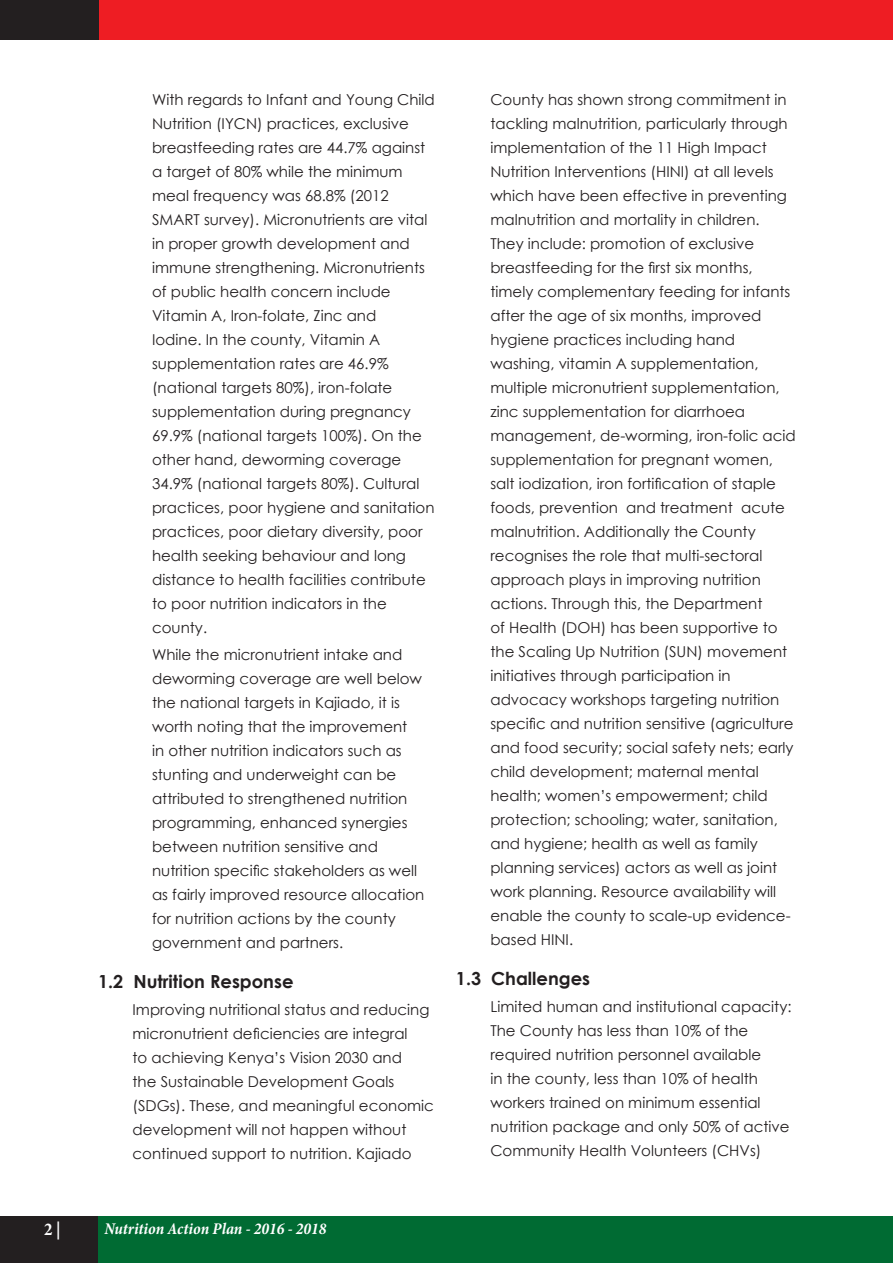
<style>
.page{position:relative;width:893px;height:1263px;background:#fff}
.page>*{position:absolute;margin:0;border:0;box-sizing:border-box;transform-origin:0 0}
.t1{font:700 18px "Century Gothic";color:#231f20}
.t2{font:700 condensed 18px "Minion Pro";color:#fff}
.t3{font:italic 700 condensed 16.5px "Minion Pro";color:#fff}
.t4{font:15px/24px "Century Gothic";color:#231f20}
</style>
<div class="page">
<div style="left:98px;top:0;width:795px;height:39px;background:#ee1d23"></div>
<div style="left:0;top:0;width:98px;height:39px;background:#231f20"></div>
<div style="left:0;top:1216px;width:98px;height:47px;background:#231f20"></div>
<div style="left:98px;top:1216px;width:795px;height:47px;background:#006b33"></div>
<p class="t4" style="left:152px;top:87px;width:284px">With regards to Infant and Young Child Nutrition (IYCN) practices, exclusive breastfeeding rates are 44.7% against a target of 80% while the minimum meal frequency was 68.8% (2012<br>SMART survey). Micronutrients are vital in proper growth development and immune strengthening. Micronutrients of public health concern include Vitamin A, Iron-folate, Zinc and<br>Iodine. In the county, Vitamin A supplementation rates are 46.9% (national targets 80%), iron-folate supplementation during pregnancy 69.9% (national targets 100%). On the other hand, deworming coverage 34.9% (national targets 80%). Cultural practices, poor hygiene and sanitation practices, poor dietary diversity, poor health seeking behaviour and long distance to health facilities contribute to poor nutrition indicators in the county.</p>
<p class="t4" style="left:152px;top:642px;width:274px">While the micronutrient intake and deworming coverage are well below the national targets in Kajiado, it is worth noting that the improvement<br>in other nutrition indicators such as stunting and underweight can be attributed to strengthened nutrition programming, enhanced synergies between nutrition sensitive and nutrition specific stakeholders as well as fairly improved resource allocation for nutrition actions by the county government and partners.</p>
<p class="t1" style="left:98px;top:968px;width:197px">1.2 Nutrition Response</p>
<p class="t4" style="left:133px;top:998px;width:303px">Improving nutritional status and reducing micronutrient deficiencies are integral<br>to achieving Kenya’s Vision 2030 and<br>the Sustainable Development Goals (SDGs). These, and meaningful economic development will not happen without continued support to nutrition. Kajiado</p>
<p class="t2" style="left:44px;top:1217px;width:18px">2 |</p>
<p class="t3" style="left:105px;top:1217px;width:223px">Nutrition Action Plan - 2016 - 2018</p>
<p class="t4" style="left:490px;top:87px;width:307px">County has shown strong commitment in tackling malnutrition, particularly through implementation of the 11 High Impact Nutrition Interventions (HINI) at all levels which have been effective in preventing malnutrition and mortality in children.<br>They include: promotion of exclusive breastfeeding for the first six months, timely complementary feeding for infants after the age of six months, improved hygiene practices including hand washing, vitamin A supplementation, multiple micronutrient supplementation, zinc supplementation for diarrhoea management, de-worming, iron-folic acid supplementation for pregnant women, salt iodization, iron fortification of staple foods, prevention and treatment acute malnutrition. Additionally the County recognises the role that multi-sectoral approach plays in improving nutrition actions. Through this, the Department<br>of Health (DOH) has been supportive to the Scaling Up Nutrition (SUN) movement initiatives through participation in advocacy workshops targeting nutrition specific and nutrition sensitive (agriculture and food security; social safety nets; early child development; maternal mental health; women’s empowerment; child protection; schooling; water, sanitation, and hygiene; health as well as family planning services) actors as well as joint work planning. Resource availability will enable the county to scale-up evidence&shy;based HINI.</p>
<p class="t1" style="left:456px;top:965px;width:136px">1.3 Challenges</p>
<p class="t4" style="left:490px;top:995px;width:303px">Limited human and institutional capacity:<br>The County has less than 10% of the required nutrition personnel available<br>in the county, less than 10% of health workers trained on minimum essential nutrition package and only 50% of active Community Health Volunteers (CHVs)</p>
</div>
